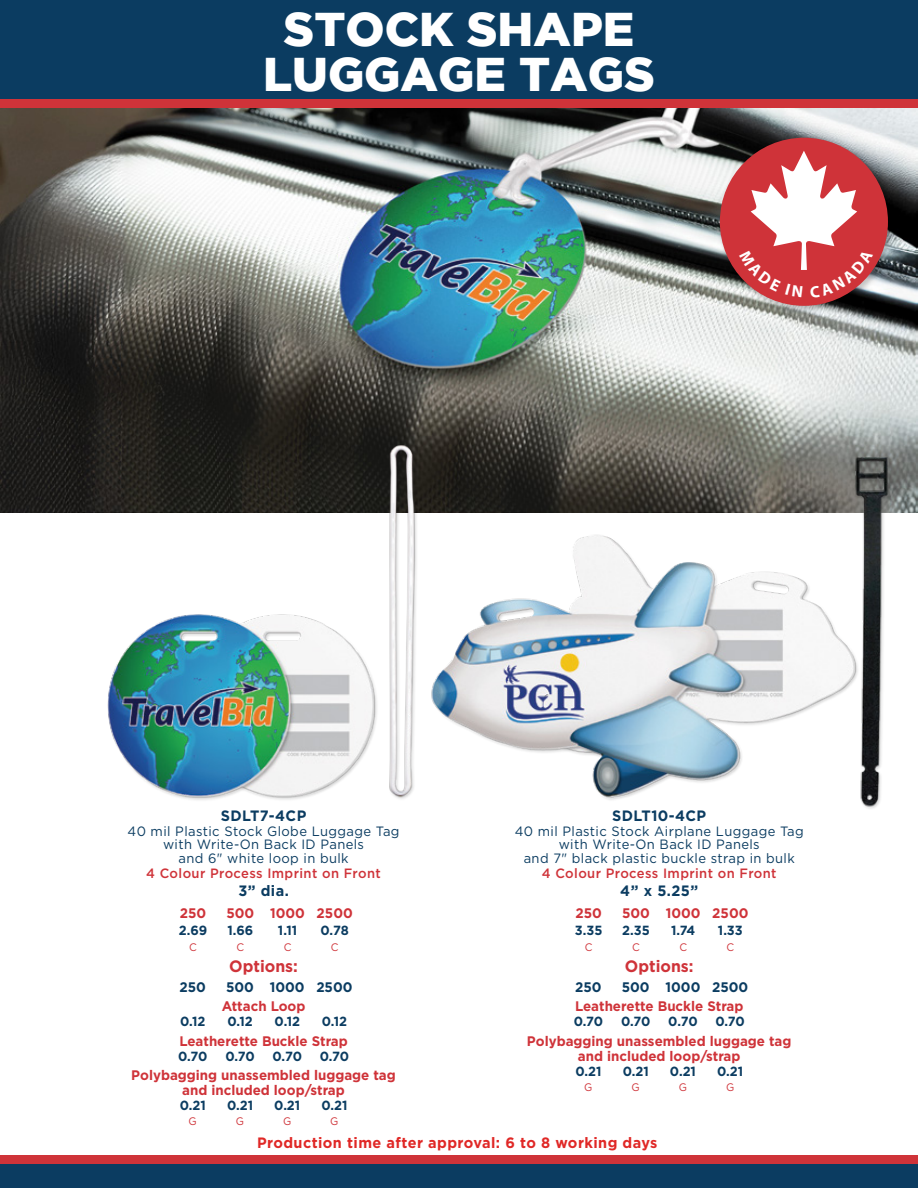
<style>
.page{position:relative;width:918px;height:1188px;background:#fff}
.page>*{position:absolute;margin:0;border:0;box-sizing:border-box;transform-origin:0 0}
.t1{font:900 47.25px/45.3px "Gotham";color:#fff;text-align:center}
.t2{font:700 16.5px "Gotham";color:#cf3339;scale:.96 1}
.t3{font:700 15px "Gotham";letter-spacing:.03em;color:#e02826;scale:.96 1}
.t4{font:700 15px "Gotham";letter-spacing:.03em;color:#0b3c61;scale:.96 1}
.t5{font:700 13.8px/15px "Gotham";color:#cf3339;text-align:center;scale:.96 1}
.t6{font:700 13.8px "Gotham";color:#0b3c61;scale:.96 1}
.t7{font:13.5px/13.5px "Gotham";letter-spacing:.03em;color:#0b3c61;text-align:center;scale:.96 1}
.t8{font:500 13.5px "Gotham HTF";letter-spacing:.03em;color:#cf3339;scale:.96 1}
.t9{font:700 13.2px "Gotham";color:#0b3c61;scale:.96 1}
.t10{font:10.95px "Gotham";color:#cf3339;scale:.96 1}
</style>
<div class="page">
<img style="left:0;top:107px;width:918px;height:405px">
<div style="left:0;top:1164px;width:918px;height:24px;background:#0b3c61"></div>
<div style="left:0;top:1156px;width:918px;height:8px;background:#cf3339"></div>
<div style="left:0;top:0;width:918px;height:99px;background:#0b3c61"></div>
<div style="left:0;top:99px;width:918px;height:8px;background:#cf3339"></div>
<img style="left:79px;top:444px;width:336px;height:356px">
<img style="left:415px;top:444px;width:489px;height:365px">
<img style="left:716px;top:134px;width:181px;height:181px">
<div style="left:720px;top:138px;width:168px;height:168px;background:#cf3339;border-radius:50%"></div>
<svg style="left:739px;top:151px;width:134px;height:147px"></svg>
<h1 class="t1" style="left:263px;top:5px;width:393px">STOCK SHAPE<br>LUGGAGE TAGS</h1>
<p class="t4" style="left:221px;top:807px;width:91px">SDLT7-4CP</p>
<p class="t7" style="left:128px;top:824px;width:285px">40 mil Plastic Stock Globe Luggage Tag with Write-On Back ID Panels<br>and 6" white loop in bulk</p>
<p class="t8" style="left:146px;top:866px;width:246px">4 Colour Process Imprint on Front</p>
<p class="t4" style="left:238px;top:882px;width:54px">3” dia.</p>
<p class="t5" style="left:180px;top:906px;width:29px">250</p>
<p class="t5" style="left:226px;top:906px;width:133px">500 1000 2500</p>
<p class="t9" style="left:179px;top:923px;width:31px">2.69</p>
<p class="t9" style="left:227px;top:923px;width:29px">1.66</p>
<p class="t9" style="left:278px;top:923px;width:21px">1.11</p>
<p class="t9" style="left:321px;top:923px;width:31px">0.78</p>
<p class="t10" style="left:189px;top:941px;width:10px">C</p>
<p class="t10" style="left:236px;top:941px;width:10px">C</p>
<p class="t10" style="left:284px;top:941px;width:10px">C</p>
<p class="t10" style="left:331px;top:941px;width:10px">C</p>
<p class="t2" style="left:229px;top:957px;width:73px">Options:</p>
<p class="t5" style="left:222px;top:999px;width:89px">Attach Loop</p>
<p class="t5" style="left:179px;top:1033px;width:177px">Leatherette Buckle Strap</p>
<p class="t5" style="left:131px;top:1068px;width:277px">Polybagging unassembled luggage tag and included loop/strap</p>
<p class="t6" style="left:180px;top:979px;width:29px">250</p>
<p class="t6" style="left:226px;top:979px;width:133px">500 1000 2500</p>
<p class="t9" style="left:180px;top:1014px;width:28px">0.12</p>
<p class="t9" style="left:227px;top:1014px;width:28px">0.12</p>
<p class="t9" style="left:275px;top:1014px;width:28px">0.12</p>
<p class="t9" style="left:322px;top:1014px;width:28px">0.12</p>
<p class="t9" style="left:178px;top:1048px;width:32px">0.70</p>
<p class="t9" style="left:225px;top:1048px;width:32px">0.70</p>
<p class="t9" style="left:273px;top:1048px;width:32px">0.70</p>
<p class="t9" style="left:320px;top:1048px;width:32px">0.70</p>
<p class="t9" style="left:180px;top:1098px;width:29px">0.21</p>
<p class="t9" style="left:227px;top:1098px;width:29px">0.21</p>
<p class="t9" style="left:274px;top:1098px;width:29px">0.21</p>
<p class="t9" style="left:321px;top:1098px;width:29px">0.21</p>
<p class="t10" style="left:189px;top:1115px;width:10px">G</p>
<p class="t10" style="left:236px;top:1115px;width:10px">G</p>
<p class="t10" style="left:283px;top:1115px;width:10px">G</p>
<p class="t10" style="left:330px;top:1115px;width:10px">G</p>
<p class="t4" style="left:612px;top:807px;width:99px">SDLT10-4CP</p>
<p class="t7" style="left:515px;top:824px;width:303px">40 mil Plastic Stock Airplane Luggage Tag with Write-On Back ID Panels<br>and 7" black plastic buckle strap in bulk</p>
<p class="t8" style="left:542px;top:866px;width:246px">4 Colour Process Imprint on Front</p>
<p class="t4" style="left:620px;top:882px;width:83px">4” x 5.25”</p>
<p class="t5" style="left:575px;top:906px;width:29px">250</p>
<p class="t5" style="left:622px;top:906px;width:133px">500 1000 2500</p>
<p class="t9" style="left:575px;top:923px;width:30px">3.35</p>
<p class="t9" style="left:622px;top:923px;width:30px">2.35</p>
<p class="t9" style="left:671px;top:923px;width:27px">1.74</p>
<p class="t9" style="left:718px;top:923px;width:27px">1.33</p>
<p class="t10" style="left:585px;top:941px;width:10px">C</p>
<p class="t10" style="left:632px;top:941px;width:10px">C</p>
<p class="t10" style="left:679px;top:941px;width:10px">C</p>
<p class="t10" style="left:727px;top:941px;width:10px">C</p>
<p class="t2" style="left:625px;top:957px;width:73px">Options:</p>
<p class="t5" style="left:575px;top:999px;width:177px">Leatherette Buckle Strap</p>
<p class="t5" style="left:527px;top:1033px;width:277px">Polybagging unassembled luggage tag and included loop/strap</p>
<p class="t6" style="left:575px;top:979px;width:29px">250</p>
<p class="t6" style="left:622px;top:979px;width:133px">500 1000 2500</p>
<p class="t9" style="left:574px;top:1014px;width:32px">0.70</p>
<p class="t9" style="left:621px;top:1014px;width:32px">0.70</p>
<p class="t9" style="left:668px;top:1014px;width:32px">0.70</p>
<p class="t9" style="left:715px;top:1014px;width:32px">0.70</p>
<p class="t9" style="left:575px;top:1063px;width:29px">0.21</p>
<p class="t9" style="left:623px;top:1063px;width:29px">0.21</p>
<p class="t9" style="left:670px;top:1063px;width:29px">0.21</p>
<p class="t9" style="left:717px;top:1063px;width:29px">0.21</p>
<p class="t10" style="left:584px;top:1081px;width:10px">G</p>
<p class="t10" style="left:632px;top:1081px;width:10px">G</p>
<p class="t10" style="left:679px;top:1081px;width:10px">G</p>
<p class="t10" style="left:726px;top:1081px;width:10px">G</p>
<p class="t3" style="left:257px;top:1134px;width:419px">Production time after approval: 6 to 8 working days</p>
</div>
